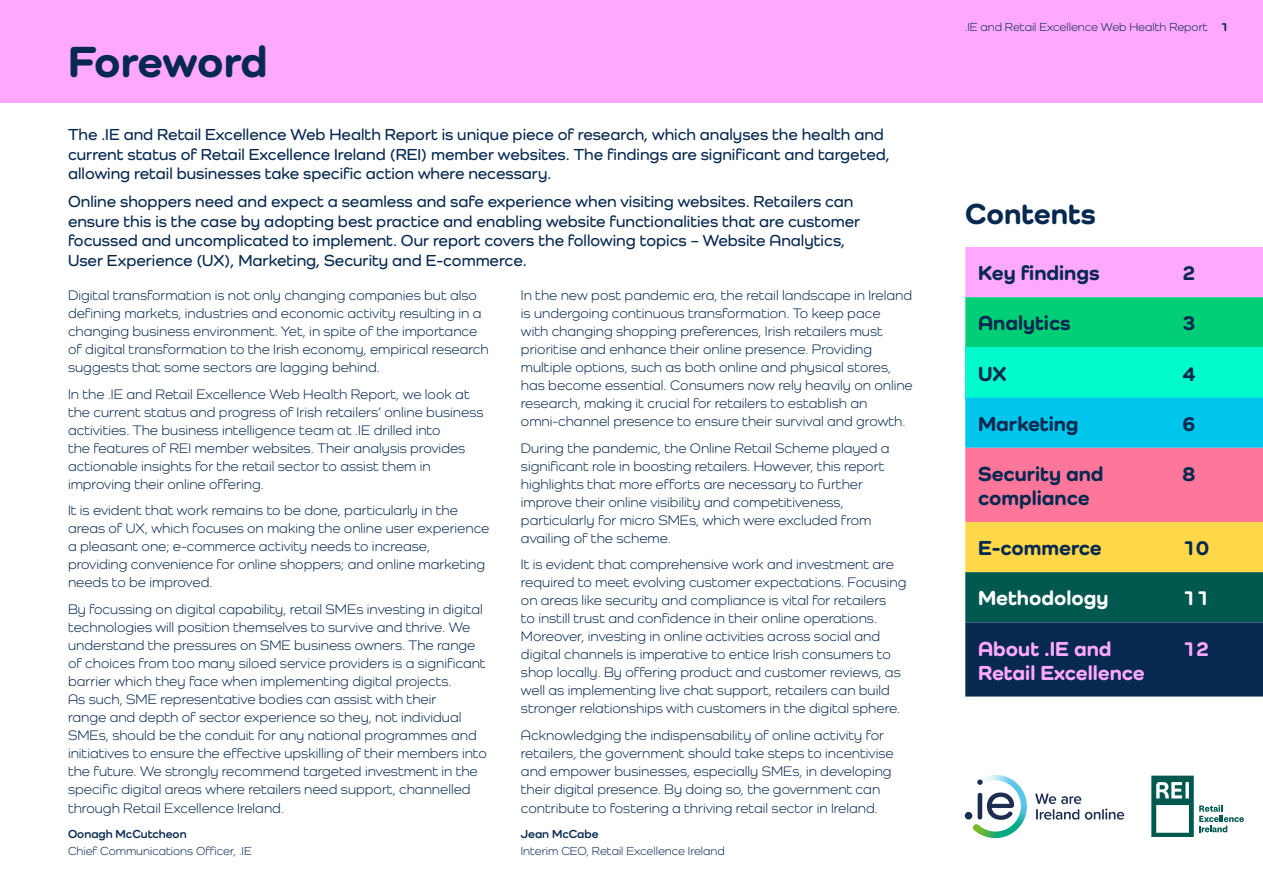
<style>
.page{position:relative;width:1263px;height:893px;background:#fff}
.page>*{position:absolute;margin:0;border:0;box-sizing:border-box;transform-origin:0 0}
.t1{font:800 45px "Como";letter-spacing:-.005em;color:#072950}
.t2{font:800 30px "Como";color:#072950}
.t3{font:800 21px/24px "Como";color:#072950}
.t4{font:800 21px/24px "Como";color:#ffa8ff}
.t5{font:800 21px "Como";color:#fff}
.t6{font:600 16.5px/19.5px "Como";color:#072950}
.t7{font:14.25px/18px "Como";color:#072950}
.t8{font:12px "Como";color:#072950}
.t9{font:700 12px "Como";color:#072950}
.s1{font-weight:800}
</style>
<div class="page">
<div style="left:0;top:0;width:1263px;height:102px;background:#ffa8ff"></div>
<svg style="left:965px;top:247px;width:298px;height:100px;background:#80bbbb"></svg>
<div style="left:965px;top:347px;width:204px;height:51px;background:#00facc"></div>
<div style="left:1169px;top:347px;width:94px;height:51px;background:#00facc"></div>
<svg style="left:965px;top:398px;width:298px;height:298px;background:#6c7c7b"></svg>
<svg style="left:1151px;top:776px;width:93px;height:61px"></svg>
<svg style="left:1035px;top:793px;width:89px;height:27px"></svg>
<div style="left:965px;top:812px;width:7px;height:7px;background:#1c2d50;border-radius:50%"></div>
<svg style="left:972px;top:775px;width:55px;height:63px"></svg>
<h1 class="t1" style="left:68px;top:34px;width:201px">Foreword</h1>
<p class="t8" style="left:965px;top:19px;width:265px">.IE and Retail Excellence Web Health Report <span class="s1">1</span></p>
<p class="t6" style="left:68px;top:125px;width:823px">The .IE and Retail Excellence Web Health Report is unique piece of research, which analyses the health and current status of Retail Excellence Ireland (REI) member websites. The findings are significant and targeted, allowing retail businesses take specific action where necessary.</p>
<p class="t6" style="left:68px;top:192px;width:794px">Online shoppers need and expect a seamless and safe experience when visiting websites. Retailers can ensure this is the case by adopting best practice and enabling website functionalities that are customer focussed and uncomplicated to implement. Our report covers the following topics – Website Analytics, User Experience (UX), Marketing, Security and E-commerce.</p>
<h2 class="t2" style="left:965px;top:195px;width:132px">Contents</h2>
<h3 class="t3" style="left:978px;top:260px;width:123px">Key findings</h3>
<h3 class="t3" style="left:1182px;top:260px;width:15px">2</h3>
<h3 class="t3" style="left:978px;top:311px;width:94px">Analytics</h3>
<h3 class="t3" style="left:1182px;top:311px;width:15px">3</h3>
<h3 class="t3" style="left:978px;top:361px;width:30px">UX</h3>
<h3 class="t3" style="left:1182px;top:361px;width:15px">4</h3>
<h3 class="t3" style="left:978px;top:411px;width:102px">Marketing</h3>
<h3 class="t3" style="left:1182px;top:411px;width:15px">6</h3>
<h3 class="t3" style="left:978px;top:461px;width:127px">Security and compliance</h3>
<h3 class="t3" style="left:1182px;top:461px;width:15px">8</h3>
<h3 class="t3" style="left:978px;top:535px;width:125px">E-commerce</h3>
<h3 class="t3" style="left:1182px;top:535px;width:29px">10</h3>
<h3 class="t5" style="left:978px;top:585px;width:132px">Methodology</h3>
<h3 class="t5" style="left:1182px;top:585px;width:29px">11</h3>
<h3 class="t4" style="left:978px;top:636px;width:168px">About .IE and<br>Retail Excellence</h3>
<h3 class="t4" style="left:1182px;top:636px;width:29px">12</h3>
<p class="t7" style="left:68px;top:286px;width:422px">Digital transformation is not only changing companies but also defining markets, industries and economic activity resulting in a changing business environment. Yet, in spite of the importance of digital transformation to the Irish economy, empirical research suggests that some sectors are lagging behind.</p>
<p class="t7" style="left:68px;top:385px;width:417px">In the .IE and Retail Excellence Web Health Report, we look at the current status and progress of Irish retailers’ online business activities. The business intelligence team at .IE drilled into<br>the features of REI member websites. Their analysis provides actionable insights for the retail sector to assist them in improving their online offering.</p>
<p class="t7" style="left:68px;top:501px;width:423px">It is evident that work remains to be done, particularly in the areas of UX, which focuses on making the online user experience a pleasant one; e-commerce activity needs to increase, providing convenience for online shoppers; and online marketing needs to be improved.</p>
<p class="t7" style="left:68px;top:600px;width:420px">By focussing on digital capability, retail SMEs investing in digital technologies will position themselves to survive and thrive. We understand the pressures on SME business owners. The range of choices from too many siloed service providers is a significant barrier which they face when implementing digital projects.<br>As such, SME representative bodies can assist with their<br>range and depth of sector experience so they, not individual SMEs, should be the conduit for any national programmes and initiatives to ensure the effective upskilling of their members into the future. We strongly recommend targeted investment in the specific digital areas where retailers need support, channelled</p>
<p class="t7" style="left:68px;top:799px;width:218px">through Retail Excellence Ireland.</p>
<p class="t9" style="left:68px;top:827px;width:120px">Oonagh McCutcheon</p>
<p class="t8" style="left:68px;top:843px;width:185px">Chief Communications Officer, .IE</p>
<p class="t7" style="left:521px;top:286px;width:393px">In the new post pandemic era, the retail landscape in Ireland is undergoing continuous transformation. To keep pace<br>with changing shopping preferences, Irish retailers must prioritise and enhance their online presence. Providing multiple options, such as both online and physical stores, has become essential. Consumers now rely heavily on online research, making it crucial for retailers to establish an omni-channel presence to ensure their survival and growth.</p>
<p class="t7" style="left:521px;top:439px;width:370px">During the pandemic, the Online Retail Scheme played a significant role in boosting retailers. However, this report highlights that more efforts are necessary to further improve their online visibility and competitiveness, particularly for micro SMEs, which were excluded from availing of the scheme.</p>
<p class="t7" style="left:521px;top:555px;width:387px">It is evident that comprehensive work and investment are required to meet evolving customer expectations. Focusing on areas like security and compliance is vital for retailers<br>to instill trust and confidence in their online operations.<br>Moreover, investing in online activities across social and digital channels is imperative to entice Irish consumers to shop locally. By offering product and customer reviews, as well as implementing live chat support, retailers can build stronger relationships with customers in the digital sphere.</p>
<p class="t7" style="left:521px;top:726px;width:374px">Acknowledging the indispensability of online activity for retailers, the government should take steps to incentivise and empower businesses, especially SMEs, in developing their digital presence. By doing so, the government can</p>
<p class="t7" style="left:521px;top:799px;width:359px">contribute to fostering a thriving retail sector in Ireland.</p>
<p class="t9" style="left:521px;top:827px;width:79px">Jean McCabe</p>
<p class="t8" style="left:521px;top:843px;width:205px">Interim CEO, Retail Excellence Ireland</p>
</div>
